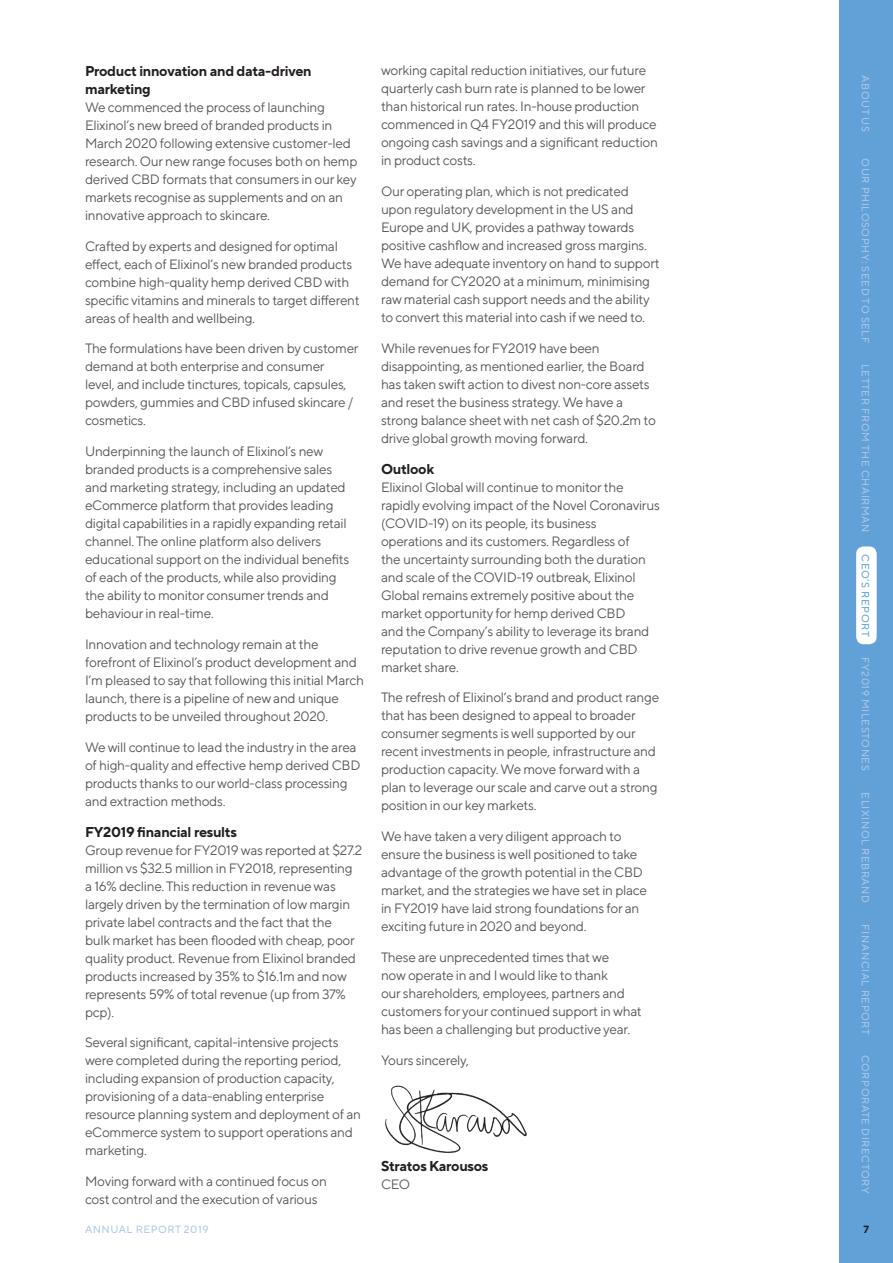
<style>
.page{position:relative;width:893px;height:1263px;background:#fff}
.page>*{position:absolute;margin:0;border:0;box-sizing:border-box;transform-origin:0 0}
.Subheading_2{font:700 14.25px/18px "TT Norms Pro";letter-spacing:-.02em;color:#231f20}
.Body_text{font:13.5px/18px "TT Norms Pro Var";letter-spacing:-.02em;color:#57585a}
.Body_text-2{font:10.5px "TT Norms Pro";letter-spacing:.05em;color:#adc8e8}
.Body_text-3{font:10.5px "TT Norms Pro";letter-spacing:.05em;color:#61a1d7}
.Body_text-4{font:700 10.5px "TT Norms Pro";color:#231f20}
</style>
<div class="page">
<div style="left:840px;top:0;width:53px;height:1263px;background:#61a1d7"></div>
<img style="left:385px;top:1085px;width:142px;height:68px">
<div style="left:856px;top:546px;width:21px;height:98px;background:#fff;border-radius:8px"></div>
<p class="Subheading_2" style="left:85px;top:61px;width:228px">Product innovation and data-driven marketing</p>
<p class="Body_text" style="left:85px;top:97px;width:274px">We commenced the process of launching Elixinol’s new breed of branded products in March 2020 following extensive customer-led research. Our new range focuses both on hemp derived CBD formats that consumers in our key markets recognise as supplements and on an innovative approach to skincare.</p>
<p class="Body_text" style="left:85px;top:236px;width:276px">Crafted by experts and designed for optimal effect, each of Elixinol’s new branded products combine high-quality hemp derived CBD with specific vitamins and minerals to target different areas of health and wellbeing.</p>
<p class="Body_text" style="left:85px;top:339px;width:275px">The formulations have been driven by customer demand at both enterprise and consumer<br>level, and include tinctures, topicals, capsules, powders, gummies and CBD infused skincare / cosmetics.</p>
<p class="Body_text" style="left:85px;top:441px;width:266px">Underpinning the launch of Elixinol’s new branded products is a comprehensive sales and marketing strategy, including an updated eCommerce platform that provides leading digital capabilities in a rapidly expanding retail channel. The online platform also delivers educational support on the individual benefits of each of the products, while also providing the ability to monitor consumer trends and behaviour in real-time.</p>
<p class="Body_text" style="left:85px;top:634px;width:280px">Innovation and technology remain at the forefront of Elixinol’s product development and I’m pleased to say that following this initial March launch, there is a pipeline of new and unique products to be unveiled throughout 2020.</p>
<p class="Body_text" style="left:85px;top:737px;width:277px">We will continue to lead the industry in the area of high-quality and effective hemp derived CBD products thanks to our world-class processing and extraction methods.</p>
<p class="Subheading_2" style="left:85px;top:821px;width:153px">FY2019 financial results</p>
<p class="Body_text" style="left:85px;top:840px;width:279px">Group revenue for FY2019 was reported at $27.2 million vs $32.5 million in FY2018, representing a 16% decline. This reduction in revenue was largely driven by the termination of low margin private label contracts and the fact that the<br>bulk market has been flooded with cheap, poor quality product. Revenue from Elixinol branded products increased by 35% to $16.1m and now represents 59% of total revenue (up from 37% pcp).</p>
<p class="Body_text" style="left:85px;top:1032px;width:278px">Several significant, capital-intensive projects were completed during the reporting period, including expansion of production capacity, provisioning of a data-enabling enterprise resource planning system and deployment of an eCommerce system to support operations and marketing.</p>
<p class="Body_text" style="left:85px;top:1171px;width:243px">Moving forward with a continued focus on cost control and the execution of various</p>
<p class="Body_text" style="left:381px;top:60px;width:278px">working capital reduction initiatives, our future quarterly cash burn rate is planned to be lower than historical run rates. In-house production commenced in Q4 FY2019 and this will produce ongoing cash savings and a significant reduction in product costs.</p>
<p class="Body_text" style="left:381px;top:181px;width:280px">Our operating plan, which is not predicated upon regulatory development in the US and Europe and UK, provides a pathway towards positive cashflow and increased gross margins.<br>We have adequate inventory on hand to support demand for CY2020 at a minimum, minimising raw material cash support needs and the ability to convert this material into cash if we need to.</p>
<p class="Body_text" style="left:381px;top:338px;width:276px">While revenues for FY2019 have been disappointing, as mentioned earlier, the Board has taken swift action to divest non-core assets and reset the business strategy. We have a strong balance sheet with net cash of $20.2m to drive global growth moving forward.</p>
<p class="Subheading_2" style="left:381px;top:458px;width:55px">Outlook</p>
<p class="Body_text" style="left:381px;top:477px;width:280px">Elixinol Global will continue to monitor the rapidly evolving impact of the Novel Coronavirus (COVID-19) on its people, its business operations and its customers. Regardless of<br>the uncertainty surrounding both the duration and scale of the COVID-19 outbreak, Elixinol Global remains extremely positive about the market opportunity for hemp derived CBD<br>and the Company’s ability to leverage its brand reputation to drive revenue growth and CBD market share.</p>
<p class="Body_text" style="left:381px;top:688px;width:280px">The refresh of Elixinol’s brand and product range that has been designed to appeal to broader consumer segments is well supported by our recent investments in people, infrastructure and production capacity. We move forward with a plan to leverage our scale and carve out a strong position in our key markets.</p>
<p class="Body_text" style="left:381px;top:826px;width:267px">We have taken a very diligent approach to ensure the business is well positioned to take advantage of the growth potential in the CBD market, and the strategies we have set in place in FY2019 have laid strong foundations for an exciting future in 2020 and beyond.</p>
<p class="Body_text" style="left:381px;top:947px;width:262px">These are unprecedented times that we<br>now operate in and I would like to thank<br>our shareholders, employees, partners and customers for your continued support in what has been a challenging but productive year.</p>
<p class="Body_text" style="left:381px;top:1050px;width:90px">Yours sincerely,</p>
<p class="Subheading_2" style="left:381px;top:1156px;width:109px">Stratos Karousos</p>
<p class="Body_text" style="left:381px;top:1174px;width:31px">CEO</p>
<p class="Body_text-2" style="left:873px;top:75px;width:58px;rotate:90deg">ABOUT US</p>
<p class="Body_text-2" style="left:873px;top:158px;width:186px;rotate:90deg">OUR PHILOSOPHY: SEED TO SELF</p>
<p class="Body_text-2" style="left:873px;top:364px;width:170px;rotate:90deg">LETTER FROM THE CHAIRMAN</p>
<p class="Body_text-3" style="left:873px;top:554px;width:84px;rotate:90deg">CEO’S REPORT</p>
<p class="Body_text-2" style="left:873px;top:657px;width:115px;rotate:90deg">FY2019 MILESTONES</p>
<p class="Body_text-2" style="left:873px;top:792px;width:112px;rotate:90deg">ELIXINOL REBRAND</p>
<p class="Body_text-2" style="left:873px;top:924px;width:112px;rotate:90deg">FINANCIAL REPORT</p>
<p class="Body_text-2" style="left:873px;top:1055px;width:140px;rotate:90deg">CORPORATE DIRECTORY</p>
<p class="Body_text-2" style="left:85px;top:1222px;width:125px">ANNUAL REPORT 2019</p>
<p class="Body_text-4" style="left:864px;top:1222px;width:7px">7</p>
</div>
